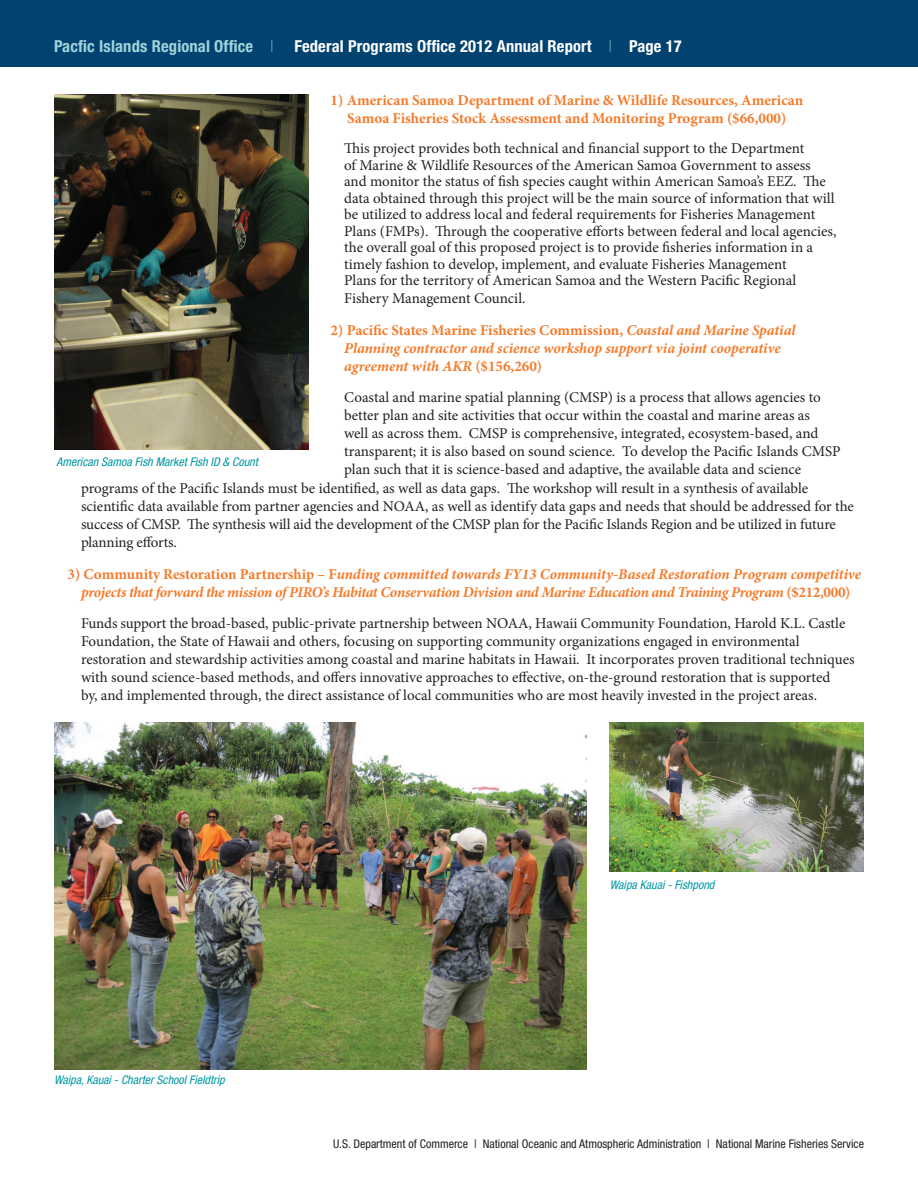
<style>
.page{position:relative;width:918px;height:1188px;background:#fff}
.page>*{position:absolute;margin:0;border:0;box-sizing:border-box;transform-origin:0 0}
.t1{font:700 condensed 16.5px "Helvetica Neue LT Std";letter-spacing:.01em;color:#fff}
.t2{font:700 condensed 16.5px "Helvetica Neue LT Std";letter-spacing:.01em;color:#a3d4dc}
.t3{font:15px/16.5px "Minion Pro";letter-spacing:-.005em;color:#231f20}
.t4{font:italic 700 15px/18px "Minion Pro";letter-spacing:-.01em;color:#f47b2a}
.t5{font:700 15px/18px "Minion Pro";color:#f47b2a;text-align:center}
.t6{font:condensed 12px "Helvetica Neue LT Std";color:#231f20}
.t7{font:italic condensed 12px "Helvetica Neue LT Std";color:#0097a4}
.s1{font-weight:100}
.s2{font-weight:100;color:#a3d4dc}
.s3{font-style:normal}
</style>
<div class="page">
<div style="left:0;top:0;width:918px;height:68px;background:#004270"></div>
<img style="left:54px;top:94px;width:254px;height:355px">
<img style="left:610px;top:723px;width:254px;height:149px">
<img style="left:54px;top:723px;width:532px;height:346px">
<p class="t2" style="left:54px;top:36px;width:221px">Pacfic Islands Regional Office <span class="s1">|</span></p>
<p class="t1" style="left:295px;top:36px;width:389px">Federal Programs Office 2012 Annual Report <span class="s2">|</span> Page 17</p>
<p class="t5" style="left:331px;top:91px;width:474px">1) American Samoa Department of Marine &amp; Wildlife Resources, American<br>Samoa Fisheries Stock Assessment and Monitoring Program ($66,000)</p>
<p class="t3" style="left:344px;top:140px;width:494px">This project provides both technical and financial support to the Department<br>of Marine &amp; Wildlife Resources of the American Samoa Government to assess and monitor the status of fish species caught within American Samoa’s EEZ. The data obtained through this project will be the main source of information that will be utilized to address local and federal requirements for Fisheries Management Plans (FMPs). Through the cooperative efforts between federal and local agencies, the overall goal of this proposed project is to provide fisheries information in a timely fashion to develop, implement, and evaluate Fisheries Management<br>Plans for the territory of American Samoa and the Western Pacific Regional</p>
<p class="t3" style="left:344px;top:290px;width:183px">Fishery Management Council.</p>
<p class="t4" style="left:344px;top:321px;width:453px;text-indent:-14px"><span class="s3">2) Pacific States Marine Fisheries Commission,</span> Coastal and Marine Spatial<br>Planning contractor and science workshop support via joint cooperative agreement with AKR <span class="s3">($156,260)</span></p>
<p class="t3" style="left:344px;top:389px;width:478px">Coastal and marine spatial planning (CMSP) is a process that allows agencies to</p>
<p class="t3" style="left:344px;top:407px;width:467px">better plan and site activities that occur within the coastal and marine areas as</p>
<p class="t3" style="left:344px;top:425px;width:476px">well as across them. CMSP is comprehensive, integrated, ecosystem-based, and</p>
<p class="t3" style="left:344px;top:443px;width:498px">transparent; it is also based on sound science. To develop the Pacific Islands CMSP</p>
<p class="t3" style="left:344px;top:461px;width:459px">plan such that it is science-based and adaptive, the available data and science</p>
<p class="t3" style="left:81px;top:480px;width:729px">programs of the Pacific Islands must be identified, as well as data gaps. The workshop will result in a synthesis of available</p>
<p class="t3" style="left:81px;top:498px;width:774px">scientific data available from partner agencies and NOAA, as well as identify data gaps and needs that should be addressed for the</p>
<p class="t3" style="left:81px;top:516px;width:756px">success of CMSP. The synthesis will aid the development of the CMSP plan for the Pacific Islands Region and be utilized in future</p>
<p class="t3" style="left:81px;top:534px;width:98px">planning efforts.</p>
<p class="t4" style="left:68px;top:564px;width:795px;text-align:center"><span class="s3">3) Community Restoration Partnership – F</span>unding committed towards FY13 Community-Based Restoration Program competitive projects that forward the mission of PIRO’s Habitat Conservation Division and Marine Education and Training Program <span class="s3">($212,000)</span></p>
<p class="t3" style="left:81px;top:614px;width:775px;line-height:18px">Funds support the broad-based, public-private partnership between NOAA, Hawaii Community Foundation, Harold K.L. Castle Foundation, the State of Hawaii and others, focusing on supporting community organizations engaged in environmental restoration and stewardship activities among coastal and marine habitats in Hawaii. It incorporates proven traditional techniques with sound science-based methods, and offers innovative approaches to effective, on-the-ground restoration that is supported<br>by, and implemented through, the direct assistance of local communities who are most heavily invested in the project areas.</p>
<p class="t7" style="left:56px;top:454px;width:203px">American Samoa Fish Market Fish ID &amp; Count</p>
<p class="t7" style="left:54px;top:1073px;width:172px">Waipa, Kauai - Charter School Fieldtrip</p>
<p class="t7" style="left:610px;top:877px;width:106px">Waipa Kauai - Fishpond</p>
<p class="t6" style="left:333px;top:1136px;width:532px">U.S. Department of Commerce | National Oceanic and Atmospheric Administration | National Marine Fisheries Service</p>
</div>
